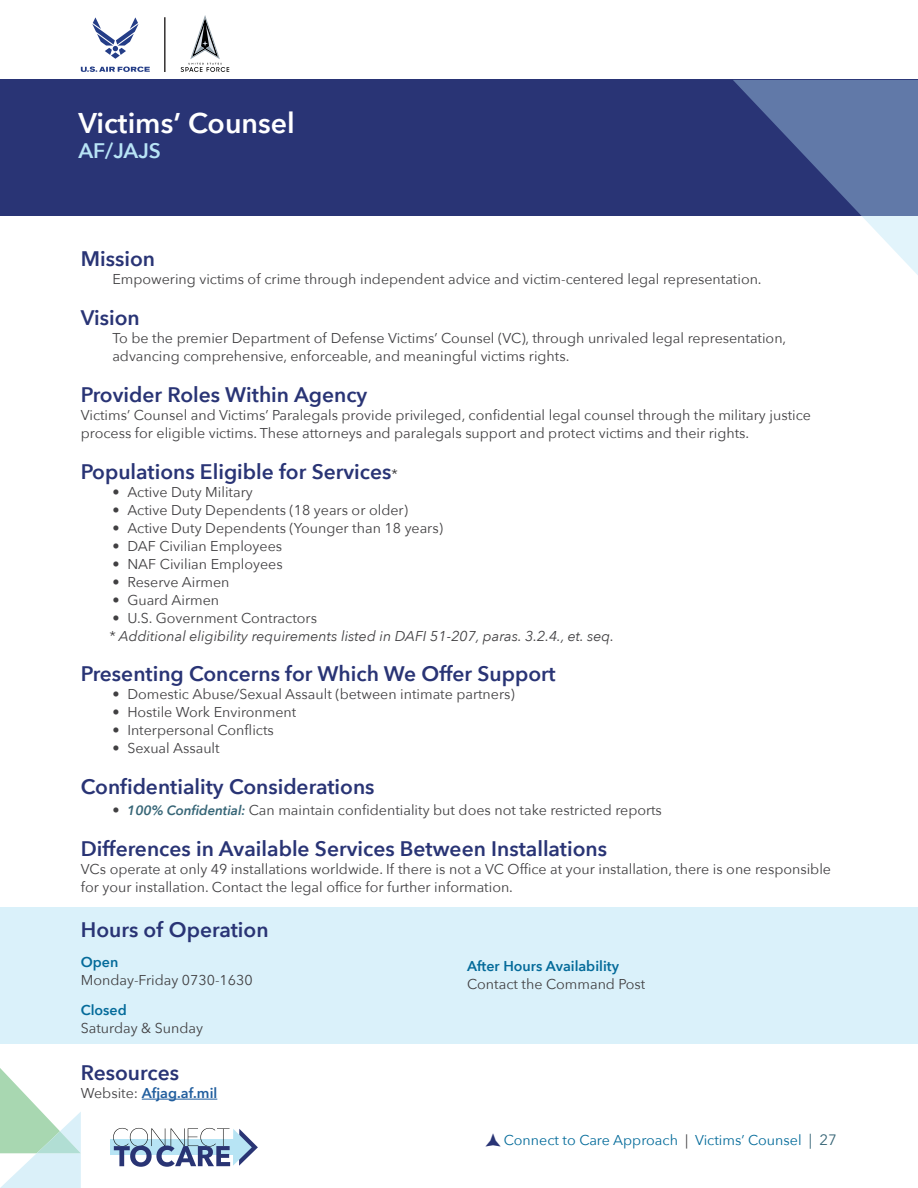
<style>
.page{position:relative;width:918px;height:1188px;background:#fff}
.page>*{position:absolute;margin:0;border:0;box-sizing:border-box;transform-origin:0 0}
.Table_Of_Contents_Na{font:600 28.5px "Avenir Next";color:#fff}
.t1{font:600 21px "Avenir Next";color:#293475}
.t2{font:600 21px "Avenir Next";color:#b8e4f6}
.t3{font:15px "Avenir Next";color:#376576}
.t4{font:14.25px/18px "Avenir Next";color:#414042}
.t5{font:italic 14.25px "Avenir Next";color:#414042}
.t6{font:14.25px "Avenir Next";color:#046b9a}
.t7{font:600 14.25px "Avenir Next";color:#046b9a}
.t8{font:600 14.25px "Avenir Next";color:#215e9e}
.s1{font-weight:400;font-size:14.25px;color:#414042}
.s2{font-weight:600;font-style:italic;font-size:13.5px;color:#366576}
.s3{font-weight:400;color:#414042}
.s4{color:#414042}
</style>
<div class="page">
<div style="left:0;top:80px;width:918px;height:136px;background:#293475"></div>
<svg style="left:733px;top:80px;width:185px;height:195px"></svg>
<hr style="left:164px;top:17px;width:2px;height:55px;background:#333030">
<svg style="left:92px;top:17px;width:46px;height:42px"></svg>
<svg style="left:81px;top:66px;width:69px;height:6px"></svg>
<svg style="left:181px;top:15px;width:48px;height:57px"></svg>
<svg style="left:0;top:1068px;width:81px;height:120px"></svg>
<div style="left:110px;top:1139px;width:126px;height:16px;background:#b7e4f4"></div>
<svg style="left:113px;top:1128px;width:145px;height:39px"></svg>
<div style="left:0;top:908px;width:918px;height:136px;background:#daf1fa"></div>
<hr style="left:142px;top:1099px;width:75px;height:1px;background:#215e9e">
<p class="Table_Of_Contents_Na" style="left:78px;top:99px;width:218px">Victims’ Counsel</p>
<p class="t2" style="left:78px;top:133px;width:84px">AF/JAJS</p>
<p class="t1" style="left:81px;top:241px;width:76px">Mission</p>
<p class="t4" style="left:112px;top:270px;width:649px">Empowering victims of crime through independent advice and victim-centered legal representation.</p>
<p class="t1" style="left:81px;top:300px;width:60px">Vision</p>
<p class="t4" style="left:112px;top:328px;width:675px">To be the premier Department of Defense Victims’ Counsel (VC), through unrivaled legal representation,</p>
<p class="t4" style="left:112px;top:346px;width:456px">advancing comprehensive, enforceable, and meaningful victims rights.</p>
<p class="t1" style="left:81px;top:376px;width:288px">Provider Roles Within Agency</p>
<p class="t4" style="left:81px;top:405px;width:732px">Victims’ Counsel and Victims’ Paralegals provide privileged, confidential legal counsel through the military justice process for eligible victims. These attorneys and paralegals support and protect victims and their rights.</p>
<p class="t1" style="left:81px;top:453px;width:318px">Populations Eligible for Services<span class="s1">*</span></p>
<p class="t4" style="left:112px;top:482px;width:142px">• Active Duty Military</p>
<p class="t4" style="left:112px;top:500px;width:297px">• Active Duty Dependents (18 years or older)</p>
<p class="t4" style="left:112px;top:518px;width:332px">• Active Duty Dependents (Younger than 18 years)</p>
<p class="t4" style="left:112px;top:536px;width:171px">• DAF Civilian Employees</p>
<p class="t4" style="left:112px;top:554px;width:172px">• NAF Civilian Employees</p>
<p class="t4" style="left:112px;top:572px;width:119px">• Reserve Airmen</p>
<p class="t4" style="left:112px;top:590px;width:108px">• Guard Airmen</p>
<p class="t4" style="left:112px;top:608px;width:206px">• U.S. Government Contractors</p>
<p class="t5" style="left:109px;top:624px;width:506px">* Additional eligibility requirements listed in DAFI 51-207, paras. 3.2.4., et. seq.</p>
<p class="t1" style="left:81px;top:656px;width:476px">Presenting Concerns for Which We Offer Support</p>
<p class="t4" style="left:112px;top:685px;width:404px">• Domestic Abuse/Sexual Assault (between intimate partners)</p>
<p class="t4" style="left:112px;top:703px;width:186px">• Hostile Work Environment</p>
<p class="t4" style="left:112px;top:721px;width:163px">• Interpersonal Conflicts</p>
<p class="t4" style="left:112px;top:739px;width:109px">• Sexual Assault</p>
<p class="t1" style="left:81px;top:769px;width:295px">Confidentiality Considerations</p>
<p class="t4" style="left:112px;top:801px;width:551px">• <span class="s2">100% Confidential:</span> Can maintain confidentiality but does not take restricted reports</p>
<p class="t1" style="left:81px;top:831px;width:528px">Differences in Available Services Between Installations</p>
<p class="t4" style="left:81px;top:859px;width:752px">VCs operate at only 49 installations worldwide. If there is not a VC Office at your installation, there is one responsible for your installation. Contact the legal office for further information.</p>
<p class="t1" style="left:81px;top:912px;width:189px">Hours of Operation</p>
<p class="t7" style="left:81px;top:950px;width:39px">Open</p>
<p class="t4" style="left:81px;top:971px;width:173px">Monday-Friday 0730-1630</p>
<p class="t7" style="left:81px;top:998px;width:47px">Closed</p>
<p class="t4" style="left:81px;top:1019px;width:124px">Saturday &amp; Sunday</p>
<p class="t1" style="left:81px;top:1055px;width:100px">Resources</p>
<p class="t8" style="left:81px;top:1081px;width:138px"><span class="s3">Website:</span> Afjag.af.mil</p>
<p class="t6" style="left:504px;top:1128px;width:299px">Connect to Care Approach <span class="s4">|</span> Victims’ Counsel</p>
<p class="t7" style="left:467px;top:954px;width:153px">After Hours Availability</p>
<p class="t4" style="left:467px;top:974px;width:180px">Contact the Command Post</p>
<p class="t3" style="left:809px;top:1127px;width:30px">| 27</p>
</div>
